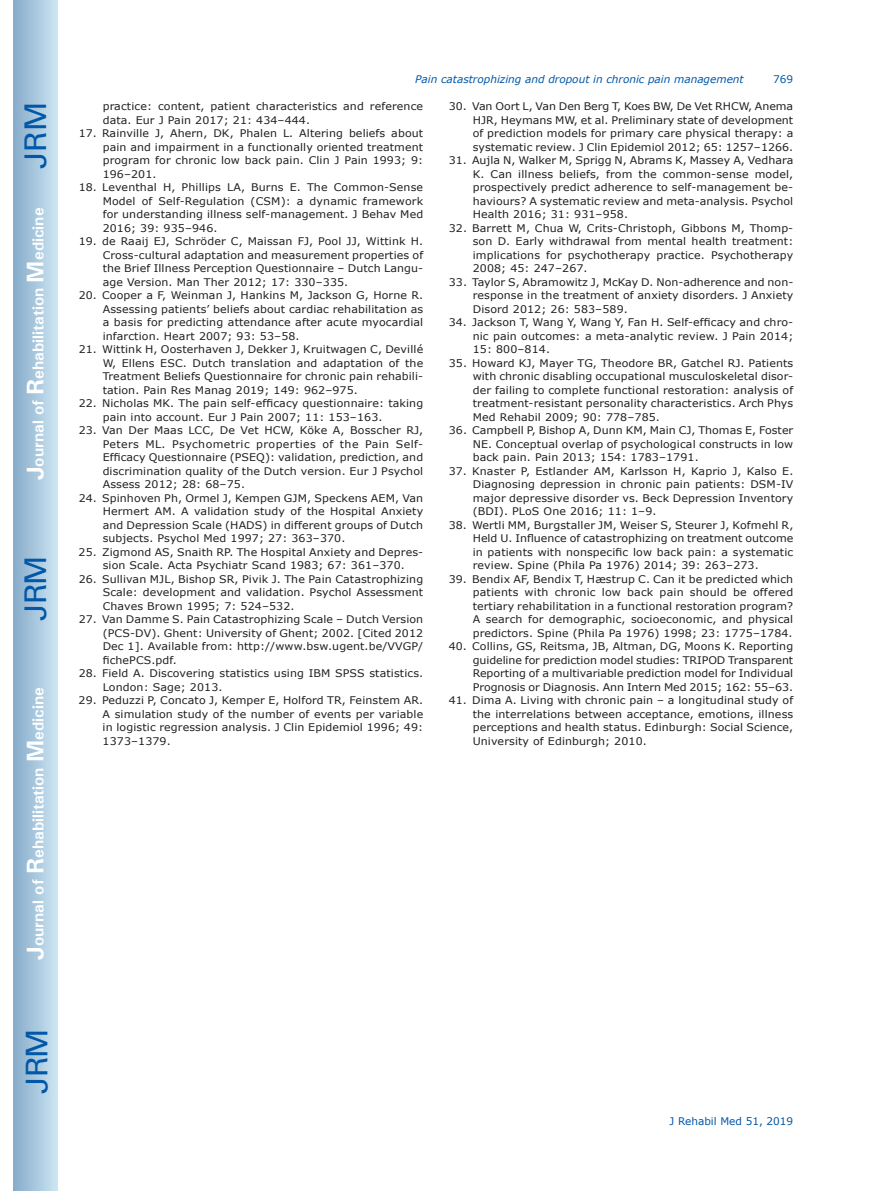
<style>
.page{position:relative;width:872px;height:1191px;background:#fff}
.page>*{position:absolute;margin:0;border:0;box-sizing:border-box;transform-origin:0 0}
.t1{font:30px "Univers";letter-spacing:-.03em;color:#0157a8}
.t2{font:700 15.75px "Univers";color:#fff}
.t3{font:10.5px/13.5px "Verdana";letter-spacing:.01em;color:#231f20;text-align:justify;scale:1.05 1}
.t4{font:italic 10.5px "Verdana";color:#0157a8}
.t5{font:10.5px "Verdana";color:#0157a8}
.s1{font-size:24px}
</style>
<div class="page">
<div style="left:14px;top:0;width:43px;height:1191px;background:linear-gradient(to right,#88acca,#cbe5f2)"></div>
<h1 class="t1" style="left:18px;top:169px;width:68px;rotate:-90deg">JRM</h1>
<h2 class="t2" style="left:28px;top:480px;width:274px;rotate:-90deg"><span class="s1">J</span>ournal of <span class="s1">R</span>ehabilitation <span class="s1">M</span>edicine</h2>
<h1 class="t1" style="left:18px;top:620px;width:67px;rotate:-90deg">JRM</h1>
<h2 class="t2" style="left:28px;top:959px;width:274px;rotate:-90deg"><span class="s1">J</span>ournal of <span class="s1">R</span>ehabilitation <span class="s1">M</span>edicine</h2>
<h1 class="t1" style="left:19px;top:1093px;width:67px;rotate:-90deg">JRM</h1>
<p class="t4" style="left:415px;top:72px;width:330px">Pain catastrophizing and dropout in chronic pain management</p>
<p class="t5" style="left:773px;top:72px;width:22px">769</p>
<p class="t3" style="left:103px;top:100px;width:307px">practice: content, patient characteristics and reference data. Eur J Pain 2017; 21: 434–444.</p>
<p class="t3" style="left:103px;top:127px;width:307px;text-indent:-24px">17. Rainville J, Ahern, DK, Phalen L. Altering beliefs about pain and impairment in a functionally oriented treatment program for chronic low back pain. Clin J Pain 1993; 9:<br>196–201.</p>
<p class="t3" style="left:103px;top:181px;width:307px;text-indent:-24px">18. Leventhal H, Phillips LA, Burns E. The Common-Sense Model of Self-Regulation (CSM): a dynamic framework for understanding illness self-management. J Behav Med 2016; 39: 935–946.</p>
<p class="t3" style="left:103px;top:235px;width:307px;text-indent:-24px">19. de Raaij EJ, Schröder C, Maissan FJ, Pool JJ, Wittink H.<br>Cross-cultural adaptation and measurement properties of the Brief Illness Perception Questionnaire – Dutch Langu&shy;age Version. Man Ther 2012; 17: 330–335.</p>
<p class="t3" style="left:103px;top:289px;width:307px;text-indent:-24px">20. Cooper a F, Weinman J, Hankins M, Jackson G, Horne R.<br>Assessing patients’ beliefs about cardiac rehabilitation as a basis for predicting attendance after acute myocardial infarction. Heart 2007; 93: 53–58.</p>
<p class="t3" style="left:103px;top:343px;width:307px;text-indent:-24px">21. Wittink H, Oosterhaven J, Dekker J, Kruitwagen C, Devillé W, Ellens ESC. Dutch translation and adaptation of the Treatment Beliefs Questionnaire for chronic pain rehabili&shy;tation. Pain Res Manag 2019; 149: 962–975.</p>
<p class="t3" style="left:103px;top:397px;width:307px;text-indent:-24px">22. Nicholas MK. The pain self-efficacy questionnaire: taking pain into account. Eur J Pain 2007; 11: 153–163.</p>
<p class="t3" style="left:103px;top:424px;width:307px;text-indent:-24px">23. Van Der Maas LCC, De Vet HCW, Köke A, Bosscher RJ, Peters ML. Psychometric properties of the Pain Self-Efficacy Questionnaire (PSEQ): validation, prediction, and discrimination quality of the Dutch version. Eur J Psychol Assess 2012; 28: 68–75.</p>
<p class="t3" style="left:103px;top:491px;width:307px;text-indent:-24px">24. Spinhoven Ph, Ormel J, Kempen GJM, Speckens AEM, Van Hermert AM. A validation study of the Hospital Anxiety and Depression Scale (HADS) in different groups of Dutch subjects. Psychol Med 1997; 27: 363–370.</p>
<p class="t3" style="left:79px;top:545px;width:330px;text-align:center">25. Zigmond AS, Snaith RP. The Hospital Anxiety and Depres&shy;sion Scale. Acta Psychiatr Scand 1983; 67: 361–370.</p>
<p class="t3" style="left:103px;top:572px;width:307px;text-indent:-24px">26. Sullivan MJL, Bishop SR, Pivik J. The Pain Catastrophizing Scale: development and validation. Psychol Assessment Chaves Brown 1995; 7: 524–532.</p>
<p class="t3" style="left:103px;top:613px;width:307px;text-indent:-24px">27. Van Damme S. Pain Catastrophizing Scale – Dutch Version (PCS-DV). Ghent: University of Ghent; 2002. [Cited 2012<br>Dec 1]. Available from: http://www.bsw.ugent.be/VVGP/ fichePCS.pdf.</p>
<p class="t3" style="left:103px;top:667px;width:307px;text-indent:-24px">28. Field A. Discovering statistics using IBM SPSS statistics.<br>London: Sage; 2013.</p>
<p class="t3" style="left:103px;top:694px;width:307px;text-indent:-24px">29. Peduzzi P, Concato J, Kemper E, Holford TR, Feinstem AR.<br>A simulation study of the number of events per variable in logistic regression analysis. J Clin Epidemiol 1996; 49:<br>1373–1379.</p>
<p class="t3" style="left:473px;top:100px;width:307px;text-indent:-24px">30. Van Oort L, Van Den Berg T, Koes BW, De Vet RHCW, Anema HJR, Heymans MW, et al. Preliminary state of development of prediction models for primary care physical therapy: a systematic review. J Clin Epidemiol 2012; 65: 1257–1266.</p>
<p class="t3" style="left:473px;top:154px;width:307px;text-indent:-24px">31. Aujla N, Walker M, Sprigg N, Abrams K, Massey A, Vedhara K. Can illness beliefs, from the common-sense model, prospectively predict adherence to self-management be&shy;haviours? A systematic review and meta-analysis. Psychol Health 2016; 31: 931–958.</p>
<p class="t3" style="left:473px;top:221px;width:307px;text-indent:-24px">32. Barrett M, Chua W, Crits-Christoph, Gibbons M, Thomp&shy;son D. Early withdrawal from mental health treatment: implications for psychotherapy practice. Psychotherapy 2008; 45: 247–267.</p>
<p class="t3" style="left:473px;top:275px;width:307px;text-indent:-24px">33. Taylor S, Abramowitz J, McKay D. Non-adherence and non&shy;response in the treatment of anxiety disorders. J Anxiety Disord 2012; 26: 583–589.</p>
<p class="t3" style="left:473px;top:316px;width:307px;text-indent:-24px">34. Jackson T, Wang Y, Wang Y, Fan H. Self-efficacy and chro&shy;nic pain outcomes: a meta-analytic review. J Pain 2014; 15: 800–814.</p>
<p class="t3" style="left:473px;top:356px;width:307px;text-indent:-24px">35. Howard KJ, Mayer TG, Theodore BR, Gatchel RJ. Patients with chronic disabling occupational musculoskeletal disor&shy;der failing to complete functional restoration: analysis of treatment-resistant personality characteristics. Arch Phys Med Rehabil 2009; 90: 778–785.</p>
<p class="t3" style="left:473px;top:424px;width:307px;text-indent:-24px">36. Campbell P, Bishop A, Dunn KM, Main CJ, Thomas E, Foster NE. Conceptual overlap of psychological constructs in low back pain. Pain 2013; 154: 1783–1791.</p>
<p class="t3" style="left:473px;top:464px;width:307px;text-indent:-24px">37. Knaster P, Estlander AM, Karlsson H, Kaprio J, Kalso E.<br>Diagnosing depression in chronic pain patients: DSM-IV major depressive disorder vs. Beck Depression Inventory (BDI). PLoS One 2016; 11: 1–9.</p>
<p class="t3" style="left:473px;top:518px;width:307px;text-indent:-24px">38. Wertli MM, Burgstaller JM, Weiser S, Steurer J, Kofmehl R, Held U. Influence of catastrophizing on treatment outcome in patients with nonspecific low back pain: a systematic review. Spine (Phila Pa 1976) 2014; 39: 263–273.</p>
<p class="t3" style="left:473px;top:572px;width:307px;text-indent:-24px">39. Bendix AF, Bendix T, Hæstrup C. Can it be predicted which patients with chronic low back pain should be offered tertiary rehabilitation in a functional restoration program?<br>A search for demographic, socioeconomic, and physical predictors. Spine (Phila Pa 1976) 1998; 23: 1775–1784.</p>
<p class="t3" style="left:473px;top:640px;width:307px;text-indent:-24px">40. Collins, GS, Reitsma, JB, Altman, DG, Moons K. Reporting guideline for prediction model studies: TRIPOD Transparent Reporting of a multivariable prediction model for Individual Prognosis or Diagnosis. Ann Intern Med 2015; 162: 55–63.</p>
<p class="t3" style="left:473px;top:694px;width:307px;text-indent:-24px">41. Dima A. Living with chronic pain – a longitudinal study of the interrelations between acceptance, emotions, illness perceptions and health status. Edinburgh: Social Science, University of Edinburgh; 2010.</p>
<p class="t5" style="left:669px;top:1114px;width:125px">J Rehabil Med 51, 2019</p>
</div>
